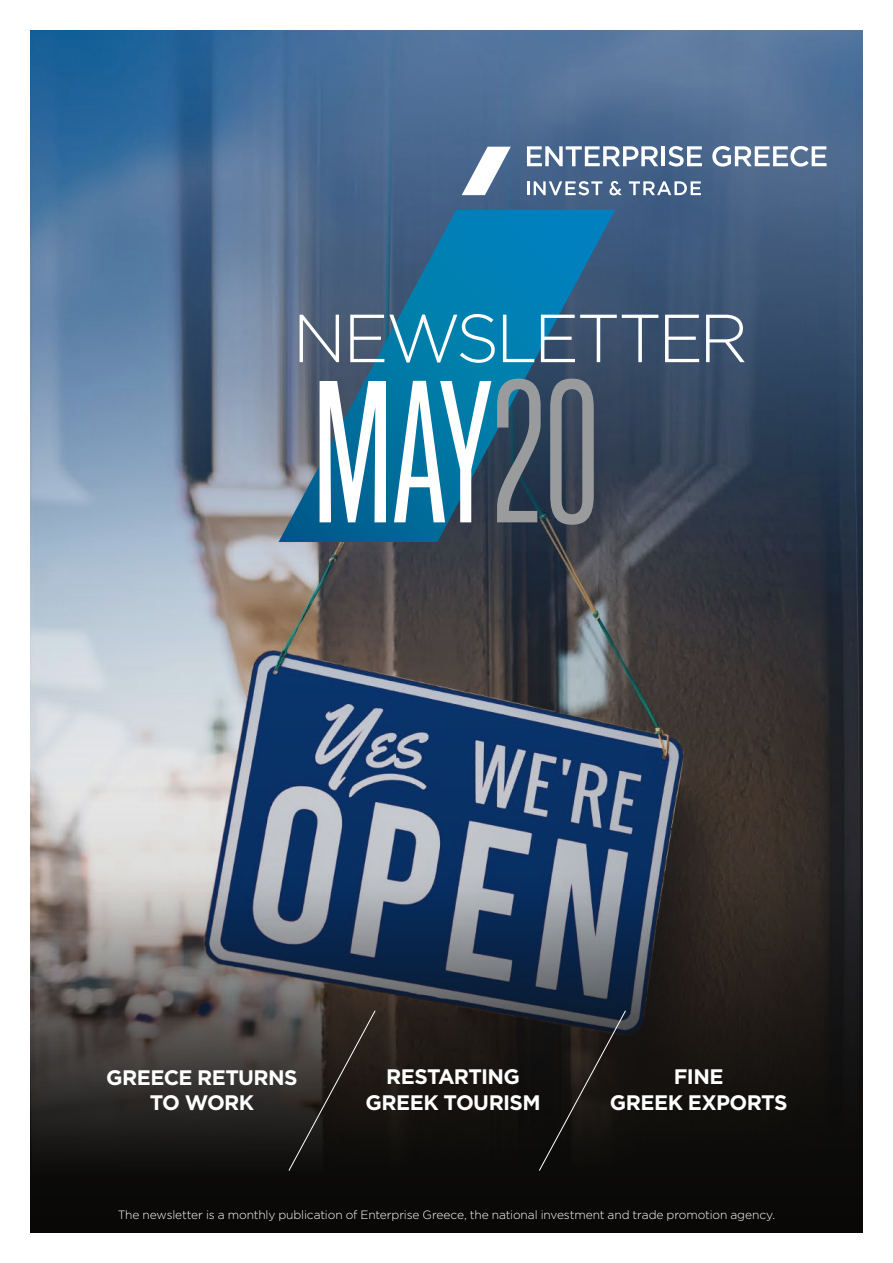
<style>
.page{position:relative;width:893px;height:1263px;background:#fff}
.page>*{position:absolute;margin:0;border:0;box-sizing:border-box;transform-origin:0 0}
.t1{font:184.5px "Trump Gothic Pro";letter-spacing:-.01em;color:#fff}
.t2{font:300 67.8px "Gotham Pro";letter-spacing:-.05em;color:#fff}
.t3{font:700 21px/25.2px "Gotham Pro";letter-spacing:-.03em;color:#fff;text-align:center}
.t4{font:300 12px "Gotham Pro";letter-spacing:-.01em;color:#fff}
.s1{color:#9a9b9c}
</style>
<div class="page">
<img style="left:30px;top:30px;width:833px;height:1203px">
<svg style="left:527px;top:146px;width:131px;height:20px"></svg>
<hr style="left:661px;top:146px;width:4px;height:20px;background:#fff">
<svg style="left:668px;top:146px;width:34px;height:21px"></svg>
<svg style="left:712px;top:146px;width:114px;height:21px"></svg>
<svg style="left:527px;top:181px;width:75px;height:14px"></svg>
<svg style="left:609px;top:181px;width:13px;height:14px"></svg>
<svg style="left:629px;top:181px;width:72px;height:14px"></svg>
<svg style="left:462px;top:147px;width:49px;height:48px"></svg>
<svg style="left:288px;top:1010px;width:88px;height:161px;background:#292521"></svg>
<svg style="left:539px;top:1010px;width:87px;height:161px;background:#1b1918"></svg>
<svg style="left:279px;top:210px;width:336px;height:332px;background:#236488"></svg>
<h2 class="t2" style="left:292px;top:301px;width:457px">NEWSLETTER</h2>
<h1 class="t1" style="left:312px;top:348px;width:291px">MAY<span class="s1">20</span></h1>
<h3 class="t3" style="left:106px;top:1064px;width:193px">GREECE RETURNS<br>TO WORK</h3>
<h3 class="t3" style="left:366px;top:1064px;width:177px">RESTARTING<br>GREEK TOURISM</h3>
<h3 class="t3" style="left:610px;top:1064px;width:179px">FINE<br>GREEK EXPORTS</h3>
<p class="t4" style="left:118px;top:1208px;width:659px">The newsletter is a monthly publication of Enterprise Greece, the national investment and trade promotion agency.</p>
</div>
